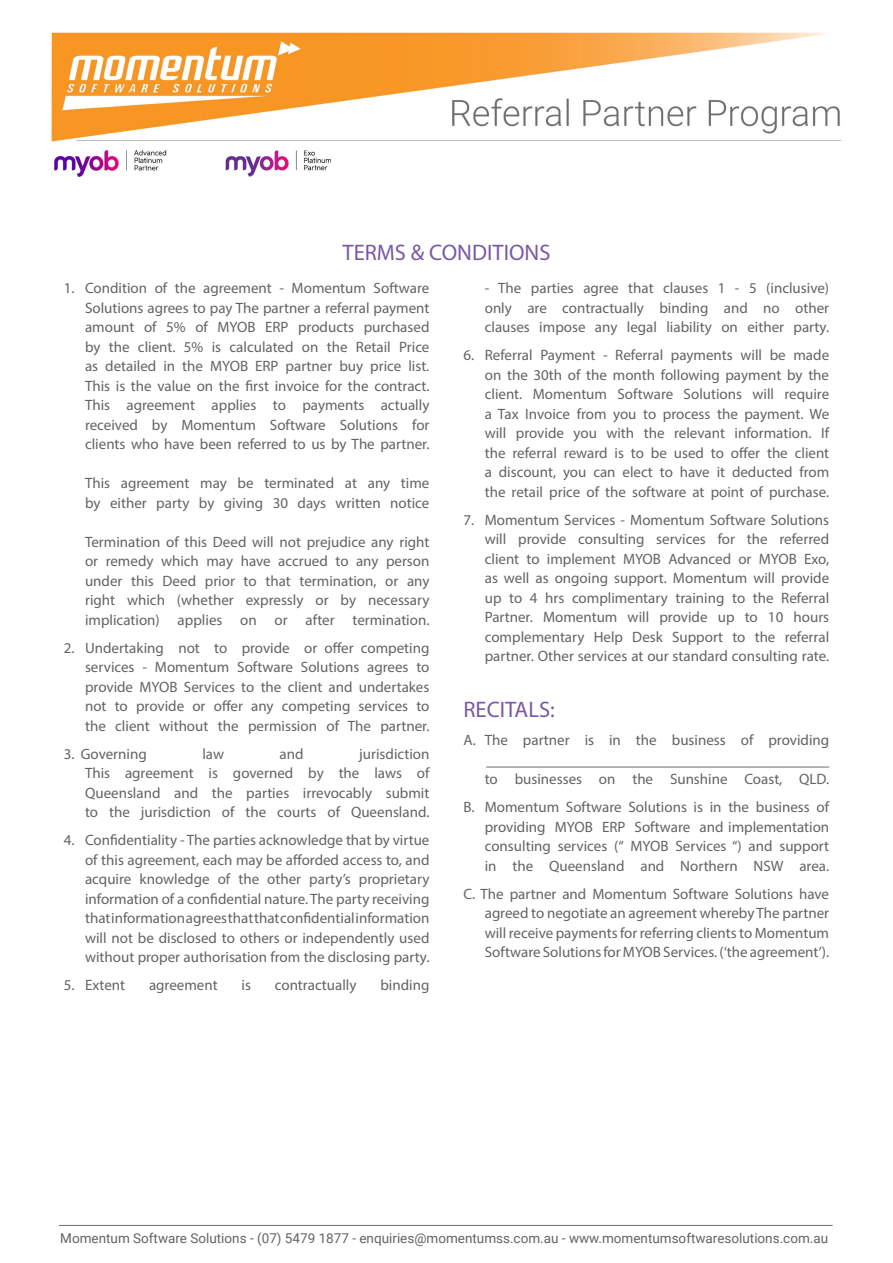
<style>
.page{position:relative;width:893px;height:1263px;background:#fff}
.page>*{position:absolute;margin:0;border:0;box-sizing:border-box;transform-origin:0 0}
.Heading{font:22.5px "Myriad Pro";color:#7959a5}
.t1{font:15px/19.5px "Myriad Pro";color:#636366;text-align:justify}
.t2{font:13.5px "Roboto";color:#636366}
</style>
<div class="page">
<hr style="left:59px;top:1225px;width:774px;height:1px;background:#6c6d70">
<img style="left:51px;top:32px;width:790px;height:145px">
<hr style="left:486px;top:767px;width:343px;height:1px;background:#6c6d70">
<p class="Heading" style="left:343px;top:238px;width:209px">TERMS &amp; CONDITIONS</p>
<p class="t1" style="left:85px;top:278px;width:346px;text-indent:-21px">1. Condition of the agreement - Momentum Software Solutions agrees to pay The partner a referral payment amount of 5% of MYOB ERP products purchased by the client. 5% is calculated on the Retail Price as detailed in the MYOB ERP partner buy price list.<br>This is the value on the first invoice for the contract.<br>This agreement applies to payments actually received by Momentum Software Solutions for clients who have been referred to us by The partner.</p>
<p class="t1" style="left:85px;top:473px;width:346px">This agreement may be terminated at any time by either party by giving 30 days written notice</p>
<p class="t1" style="left:85px;top:532px;width:346px">Termination of this Deed will not prejudice any right or remedy which may have accrued to any person under this Deed prior to that termination, or any right which (whether expressly or by necessary implication) applies on or after termination.</p>
<p class="t1" style="left:85px;top:638px;width:346px;text-indent:-21px">2. Undertaking not to provide or offer competing services - Momentum Software Solutions agrees to provide MYOB Services to the client and undertakes not to provide or offer any competing services to the client without the permission of The partner.</p>
<p class="t1" style="left:64px;top:744px;width:84px">3. Governing</p>
<p class="t1" style="left:202px;top:744px;width:23px">law</p>
<p class="t1" style="left:280px;top:744px;width:26px">and</p>
<p class="t1" style="left:85px;top:744px;width:346px;text-indent:274px">jurisdiction This agreement is governed by the laws of Queensland and the parties irrevocably submit to the jurisdiction of the courts of Queensland.</p>
<p class="t1" style="left:85px;top:830px;width:346px;text-indent:-21px">4. Confidentiality - The parties acknowledge that by virtue of this agreement, each may be afforded access to, and acquire knowledge of the other party’s proprietary information of a confidential nature. The party receiving that information agrees that that confidential information will not be disclosed to others or independently used without proper authorisation from the disclosing party.</p>
<p class="t1" style="left:64px;top:975px;width:63px">5. Extent</p>
<p class="t1" style="left:149px;top:975px;width:70px">agreement</p>
<p class="t1" style="left:241px;top:975px;width:11px">is</p>
<p class="t1" style="left:275px;top:975px;width:83px">contractually</p>
<p class="t1" style="left:380px;top:975px;width:51px">binding</p>
<p class="t1" style="left:485px;top:278px;width:346px">- The parties agree that clauses 1 - 5 (inclusive) only are contractually binding and no other clauses impose any legal liability on either party.</p>
<p class="t1" style="left:485px;top:345px;width:346px;text-indent:-21px">6. Referral Payment - Referral payments will be made on the 30th of the month following payment by the client. Momentum Software Solutions will require a Tax Invoice from you to process the payment. We will provide you with the relevant information. If the referral reward is to be used to offer the client a discount, you can elect to have it deducted from the retail price of the software at point of purchase.</p>
<p class="t1" style="left:485px;top:510px;width:346px;text-indent:-21px">7. Momentum Services - Momentum Software Solutions will provide consulting services for the referred client to implement MYOB Advanced or MYOB Exo, as well as ongoing support. Momentum will provide up to 4 hrs complimentary training to the Referral Partner. Momentum will provide up to 10 hours complementary Help Desk Support to the referral partner. Other services at our standard consulting rate.</p>
<p class="Heading" style="left:463px;top:696px;width:93px">RECITALS:</p>
<p class="t1" style="left:463px;top:730px;width:367px">A. The partner is in the business of providing</p>
<p class="t1" style="left:485px;top:769px;width:346px">to businesses on the Sunshine Coast, QLD.</p>
<p class="t1" style="left:485px;top:797px;width:346px;text-indent:-21px">B. Momentum Software Solutions is in the business of providing MYOB ERP Software and implementation consulting services (“ MYOB Services “) and support in the Queensland and Northern NSW area.</p>
<p class="t1" style="left:485px;top:884px;width:346px;text-indent:-21px">C. The partner and Momentum Software Solutions have agreed to negotiate an agreement whereby The partner will receive payments for referring clients to Momentum Software Solutions for MYOB Services. (‘the agreement’).</p>
<p class="t2" style="left:60px;top:1229px;width:769px">Momentum Software Solutions - (07) 5479 1877 - enquiries@momentumss.com.au - www.momentumsoftwaresolutions.com.au</p>
</div>
